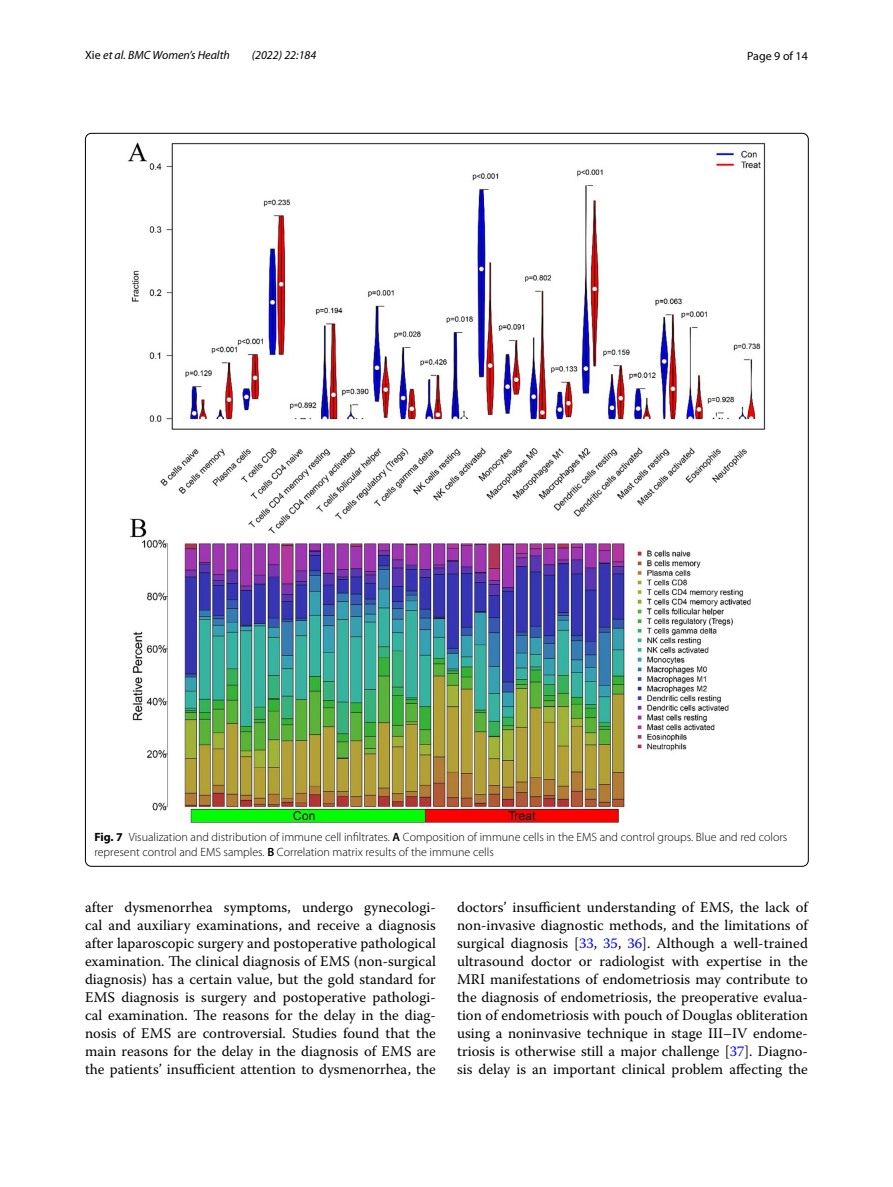
<style>
.page{position:relative;width:893px;height:1187px;background:#fff}
.page>*{position:absolute;margin:0;border:0;box-sizing:border-box;transform-origin:0 0}
.t1{font:14.7px/18px "Warnock Pro";color:#000;text-align:justify}
.t2{font:300 12px/15px "Myriad Pro";color:#000}
.t3{font:italic 12px "Myriad Pro";color:#000}
.t4{font:12px "Myriad Pro";color:#000}
.s1{font-style:normal}
.s2{font-weight:700}
.s3{font-weight:600}
.s4{color:#00f}
</style>
<div class="page">
<img style="left:128px;top:142px;width:638px;height:681px">
<p class="t3" style="left:85px;top:48px;width:146px"><span class="s1">Xie</span> et al. BMC Women’s Health</p>
<p class="t3" style="left:252px;top:48px;width:66px">(2022) 22:184</p>
<p class="t4" style="left:747px;top:48px;width:62px">Page 9 of 14</p>
<p class="t2" style="left:94px;top:830px;width:694px"><span class="s2">Fig. 7</span> Visualization and distribution of immune cell infiltrates. <span class="s3">A</span> Composition of immune cells in the EMS and control groups. Blue and red colors represent control and EMS samples. <span class="s3">B</span> Correlation matrix results of the immune cells</p>
<p class="t1" style="left:85px;top:897px;width:352px">after dysmenorrhea symptoms, undergo gynecologi&shy;cal and auxiliary examinations, and receive a diagnosis after laparoscopic surgery and postoperative pathological examination. The clinical diagnosis of EMS (non-surgical diagnosis) has a certain value, but the gold standard for EMS diagnosis is surgery and postoperative pathologi&shy;cal examination. The reasons for the delay in the diag&shy;nosis of EMS are controversial. Studies found that the main reasons for the delay in the diagnosis of EMS are the patients’ insufficient attention to dysmenorrhea, the</p>
<p class="t1" style="left:457px;top:897px;width:352px">doctors’ insufficient understanding of EMS, the lack of non-invasive diagnostic methods, and the limitations of surgical diagnosis [<span class="s4">33</span>, <span class="s4">35</span>, <span class="s4">36</span>]. Although a well-trained ultrasound doctor or radiologist with expertise in the MRI manifestations of endometriosis may contribute to the diagnosis of endometriosis, the preoperative evalua&shy;tion of endometriosis with pouch of Douglas obliteration using a noninvasive technique in stage III–IV endome&shy;triosis is otherwise still a major challenge [<span class="s4">37</span>]. Diagno&shy;sis delay is an important clinical problem affecting the</p>
</div>
